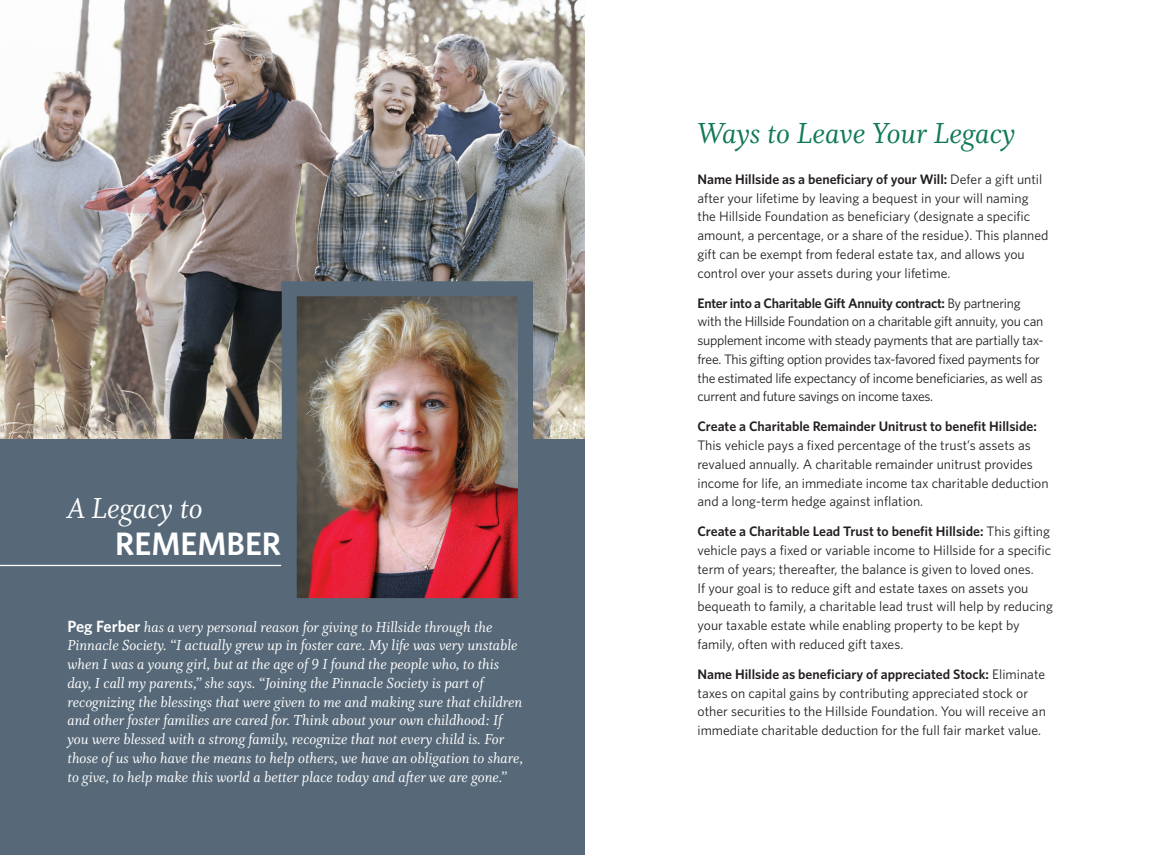
<style>
.page{position:relative;width:1170px;height:855px;background:#fff}
.page>*{position:absolute;margin:0;border:0;box-sizing:border-box;transform-origin:0 0}
.t1{font:32.5px "Whitman Italic LF";color:#117a56}
.t2{font:32.5px "Whitman Italic LF";color:#fff}
.t3{font:600 32.5px "Whitney";color:#fff}
.t4{font:16.25px/18.8px "Whitman Italic LF";color:#fff}
.t5{font:13.75px/18.8px "Whitney";color:#231f20}
.t6{font:13.75px/18.8px "Whitney";letter-spacing:-.02em;color:#231f20}
.s1{font-family:"Whitney";font-weight:600}
.s2{font-weight:600}
</style>
<div class="page">
<div style="left:0;top:0;width:585px;height:855px;background:#576979"></div>
<img style="left:0;top:0;width:585px;height:439px">
<hr style="left:0;top:565px;width:281px;height:1px;background:#fff">
<img style="left:274px;top:274px;width:266px;height:325px">
<p class="t2" style="left:68px;top:490px;width:137px">A Legacy to</p>
<p class="t3" style="left:115px;top:522px;width:168px">REMEMBER</p>
<p class="t4" style="left:68px;top:618px;width:457px"><span class="s1">Peg Ferber</span> has a very personal reason for giving to Hillside through the Pinnacle Society. “I actually grew up in foster care. My life was very unstable when I was a young girl, but at the age of 9 I found the people who, to this day, I call my parents,” she says. “Joining the Pinnacle Society is part of recognizing the blessings that were given to me and making sure that children and other foster families are cared for. Think about your own childhood: If you were blessed with a strong family, recognize that not every child is. For those of us who have the means to help others, we have an obligation to share, to give, to help make this world a better place today and after we are gone.”</p>
<p class="t1" style="left:698px;top:115px;width:319px">Ways to Leave Your Legacy</p>
<p class="t5" style="left:698px;top:169px;width:352px"><span class="s2">Name Hillside as a beneficiary of your Will:</span> Defer a gift until after your lifetime by leaving a bequest in your will naming the Hillside Foundation as beneficiary (designate a specific amount, a percentage, or a share of the residue). This planned gift can be exempt from federal estate tax, and allows you control over your assets during your lifetime.</p>
<p class="t6" style="left:698px;top:293px;width:348px"><span class="s2">Enter into a Charitable Gift Annuity contract:</span> By partnering with the Hillside Foundation on a charitable gift annuity, you can supplement income with steady payments that are partially tax&shy;free. This gifting option provides tax-favored fixed payments for the estimated life expectancy of income beneficiaries, as well as current and future savings on income taxes.</p>
<p class="t5" style="left:698px;top:417px;width:353px"><span class="s2">Create a Charitable Remainder Unitrust to benefit Hillside:<br></span>This vehicle pays a fixed percentage of the trust’s assets as revalued annually. A charitable remainder unitrust provides income for life, an immediate income tax charitable deduction and a long-term hedge against inflation.</p>
<p class="t5" style="left:698px;top:522px;width:357px"><span class="s2">Create a Charitable Lead Trust to benefit Hillside:</span> This gifting vehicle pays a fixed or variable income to Hillside for a specific term of years; thereafter, the balance is given to loved ones.<br>If your goal is to reduce gift and estate taxes on assets you bequeath to family, a charitable lead trust will help by reducing your taxable estate while enabling property to be kept by family, often with reduced gift taxes.</p>
<p class="t5" style="left:698px;top:664px;width:350px"><span class="s2">Name Hillside as beneficiary of appreciated Stock:</span> Eliminate taxes on capital gains by contributing appreciated stock or other securities to the Hillside Foundation. You will receive an immediate charitable deduction for the full fair market value.</p>
</div>
